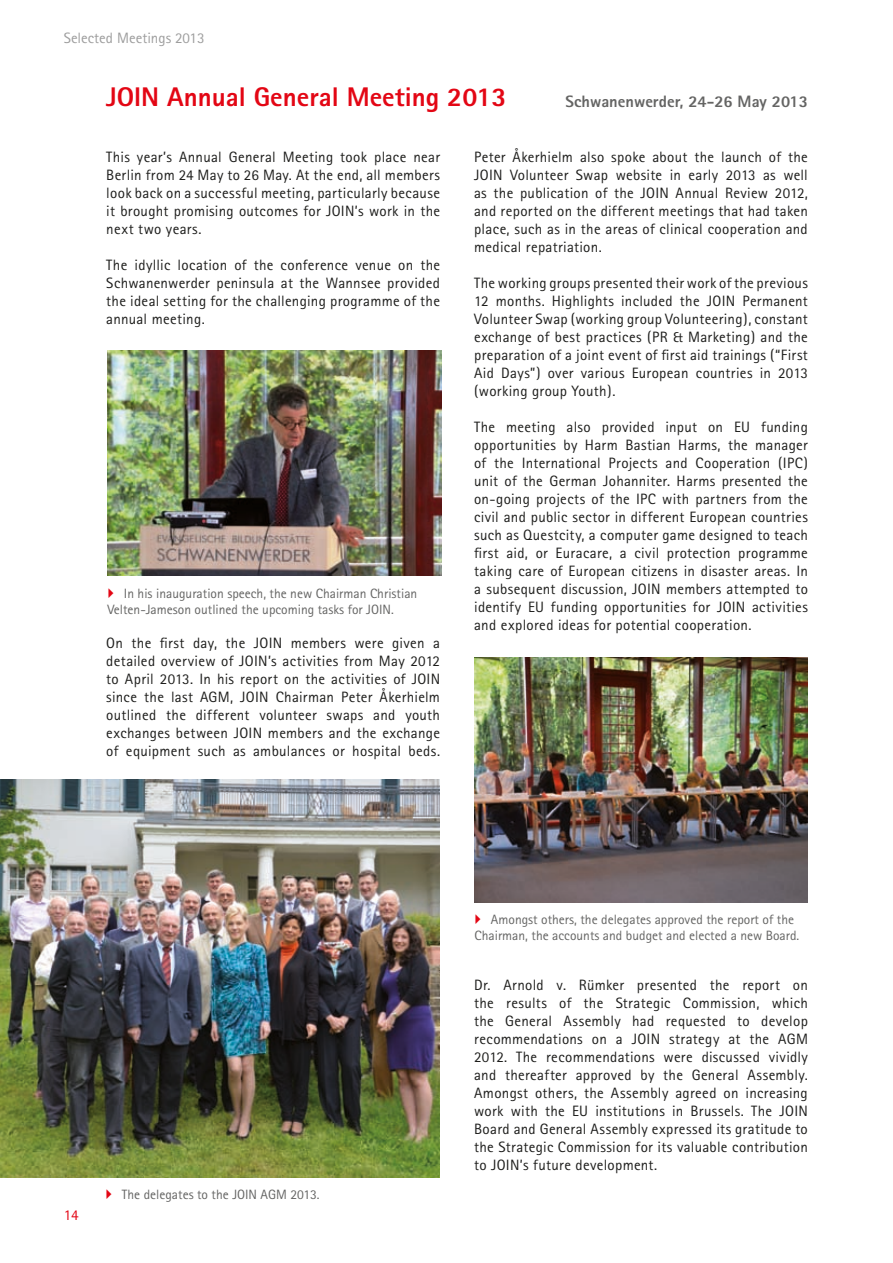
<style>
.page{position:relative;width:893px;height:1263px;background:#fff}
.page>*{position:absolute;margin:0;border:0;box-sizing:border-box;transform-origin:0 0}
.t1{font:800 27px "Rotis Sans Serif";color:#e30614}
.t2{font:800 16.5px "Rotis Sans Serif";color:#646463}
.t3{font:15px/18px "Rotis Sans Serif";letter-spacing:.02em;color:#1d1d1b;text-align:justify}
.t4{font:15px "Rotis Sans Serif";color:#9d9d9d}
.t5{font:15px "Rotis Sans Serif";color:#e30614}
.t6{font:13.5px/16.2px "Rotis Sans Serif";color:#646463}
</style>
<div class="page">
<img style="left:0;top:780px;width:440px;height:398px">
<img style="left:107px;top:351px;width:335px;height:224px">
<img style="left:475px;top:657px;width:333px;height:246px">
<p class="t4" style="left:64px;top:29px;width:142px">Selected Meetings 2013</p>
<h1 class="t1" style="left:106px;top:80px;width:402px">JOIN Annual General Meeting 2013</h1>
<p class="t3" style="left:106px;top:148px;width:335px">This year’s Annual General Meeting took place near Berlin from 24 May to 26 May. At the end, all members look back on a successful meeting, particularly because it brought promising outcomes for JOIN’s work in the next two years.</p>
<p class="t3" style="left:106px;top:256px;width:335px">The idyllic location of the conference venue on the Schwanenwerder peninsula at the Wannsee provided the ideal setting for the challenging programme of the annual meeting.</p>
<p class="t2" style="left:566px;top:91px;width:244px">Schwanenwerder, 24-26 May 2013</p>
<p class="t3" style="left:474px;top:148px;width:335px">Peter Åkerhielm also spoke about the launch of the JOIN Volunteer Swap website in early 2013 as well as the publication of the JOIN Annual Review 2012, and reported on the different meetings that had taken place, such as in the areas of clinical cooperation and medical repatriation.</p>
<p class="t3" style="left:474px;top:274px;width:335px">The working groups presented their work of the previous 12 months. Highlights included the JOIN Permanent Volunteer Swap (working group Volunteering), constant exchange of best practices (PR &amp; Marketing) and the preparation of a joint event of first aid trainings (“First Aid Days”) over various European countries in 2013 (working group Youth).</p>
<p class="t3" style="left:474px;top:418px;width:335px">The meeting also provided input on EU funding opportunities by Harm Bastian Harms, the manager of the International Projects and Cooperation (IPC) unit of the German Johanniter. Harms presented the on-going projects of the IPC with partners from the civil and public sector in different European countries such as Questcity, a computer game designed to teach first aid, or Euracare, a civil protection programme taking care of European citizens in disaster areas. In a subsequent discussion, JOIN members attempted to identify EU funding opportunities for JOIN activities and explored ideas for potential cooperation.</p>
<p class="t6" style="left:107px;top:585px;width:311px;text-indent:16px">In his inauguration speech, the new Chairman Christian<br>Velten-Jameson outlined the upcoming tasks for JOIN.</p>
<p class="t3" style="left:106px;top:634px;width:335px">On the first day, the JOIN members were given a detailed overview of JOIN’s activities from May 2012 to April 2013. In his report on the activities of JOIN since the last AGM, JOIN Chairman Peter Åkerhielm outlined the different volunteer swaps and youth exchanges between JOIN members and the exchange of equipment such as ambulances or hospital beds.</p>
<p class="t5" style="left:64px;top:1206px;width:16px">14</p>
<p class="t6" style="left:122px;top:1186px;width:199px">The delegates to the JOIN AGM 2013.</p>
<p class="t6" style="left:474px;top:911px;width:326px;text-indent:16px">Amongst others, the delegates approved the report of the<br>Chairman, the accounts and budget and elected a new Board.</p>
<p class="t3" style="left:474px;top:976px;width:335px">Dr. Arnold v. Rümker presented the report on the results of the Strategic Commission, which the General Assembly had requested to develop recommendations on a JOIN strategy at the AGM 2012. The recommendations were discussed vividly and thereafter approved by the General Assembly.<br>Amongst others, the Assembly agreed on increasing work with the EU institutions in Brussels. The JOIN Board and General Assembly expressed its gratitude to the Strategic Commission for its valuable contribution to JOIN’s future development.</p>
</div>
